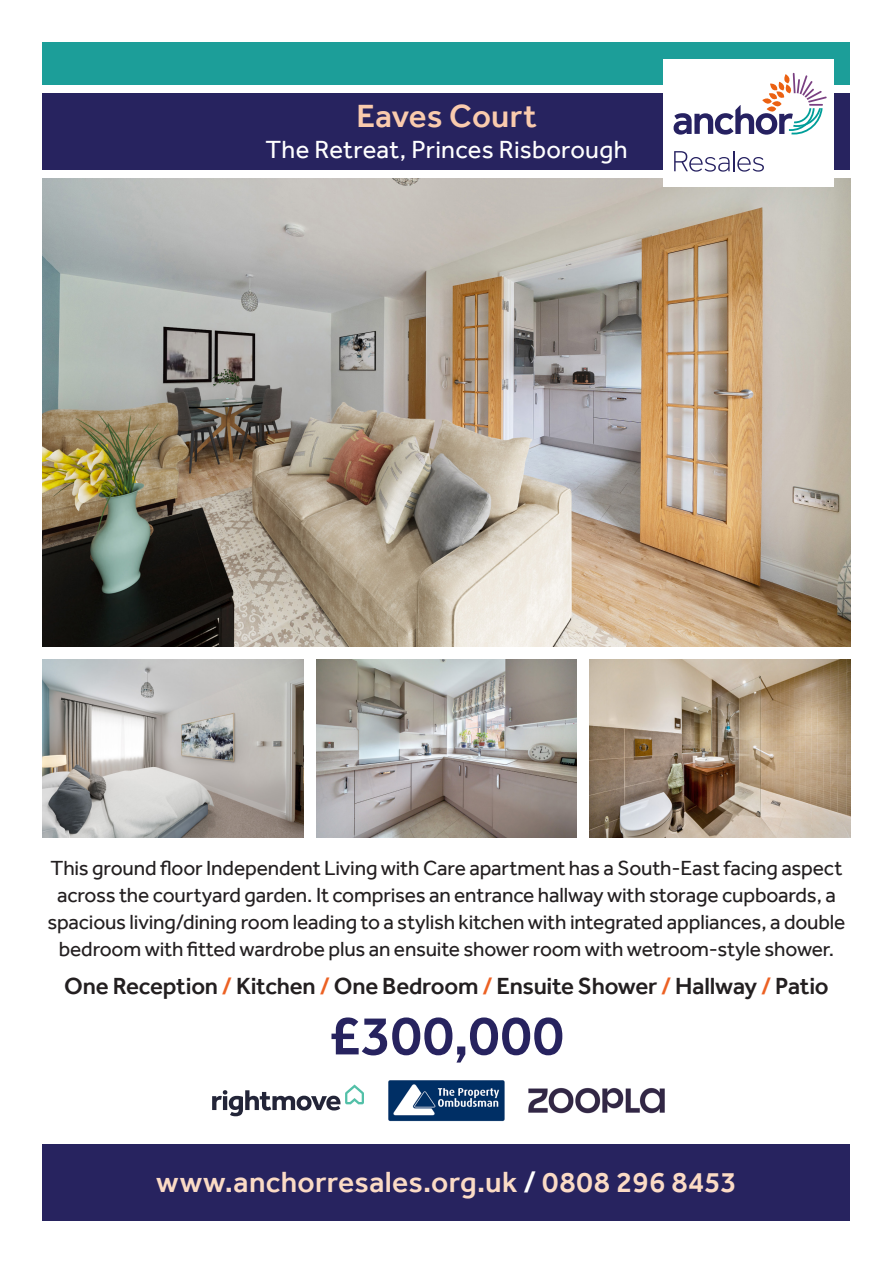
<style>
.page{position:relative;width:893px;height:1263px;background:#fff}
.page>*{position:absolute;margin:0;border:0;box-sizing:border-box;transform-origin:0 0}
.t1{font:500 57px "Effra";letter-spacing:.02em;color:#27235f}
.t2{font:500 33px "Effra";letter-spacing:.01em;color:#facbad}
.t3{font:500 30px "Effra";letter-spacing:.01em;color:#fbdbc5}
.t4{font:25.5px "Effra";letter-spacing:.01em;color:#fff}
.t5{font:500 24px "Effra";letter-spacing:-.01em;color:#231f20}
.t6{font:21px/27px "Effra";letter-spacing:-.01em;color:#231f20;text-align:center}
.s1{color:#ec6123}
.s2{color:#fff}
</style>
<div class="page">
<img style="left:43px;top:179px;width:807px;height:467px">
<img style="left:43px;top:659px;width:260px;height:179px">
<img style="left:316px;top:659px;width:261px;height:178px">
<img style="left:590px;top:659px;width:260px;height:178px">
<div style="left:43px;top:43px;width:807px;height:42px;background:#1c9e99"></div>
<div style="left:43px;top:94px;width:807px;height:76px;background:#27235f"></div>
<div style="left:663px;top:60px;width:170px;height:127px;background:#fff"></div>
<svg style="left:674px;top:73px;width:153px;height:62px"></svg>
<svg style="left:674px;top:151px;width:90px;height:21px"></svg>
<div style="left:43px;top:1144px;width:807px;height:76px;background:#27235f"></div>
<svg style="left:212px;top:1084px;width:152px;height:32px"></svg>
<img style="left:388px;top:1080px;width:117px;height:42px">
<img style="left:528px;top:1088px;width:137px;height:25px">
<p class="t2" style="left:356px;top:97px;width:182px">Eaves Court</p>
<p class="t4" style="left:265px;top:135px;width:364px">The Retreat, Princes Risborough</p>
<p class="t6" style="left:47px;top:854px;width:799px">This ground floor Independent Living with Care apartment has a South-East facing aspect across the courtyard garden. It comprises an entrance hallway with storage cupboards, a spacious living/dining room leading to a stylish kitchen with integrated appliances, a double bedroom with fitted wardrobe plus an ensuite shower room with wetroom-style shower.</p>
<p class="t5" style="left:64px;top:972px;width:766px">One Reception <span class="s1">/</span> Kitchen <span class="s1">/</span> One Bedroom <span class="s1">/</span> Ensuite Shower <span class="s1">/</span> Hallway <span class="s1">/</span> Patio</p>
<p class="t1" style="left:329px;top:1001px;width:236px">£300,000</p>
<p class="t3" style="left:156px;top:1164px;width:582px">www.anchorresales.org.uk <span class="s2">/</span> 0808 296 8453</p>
</div>
